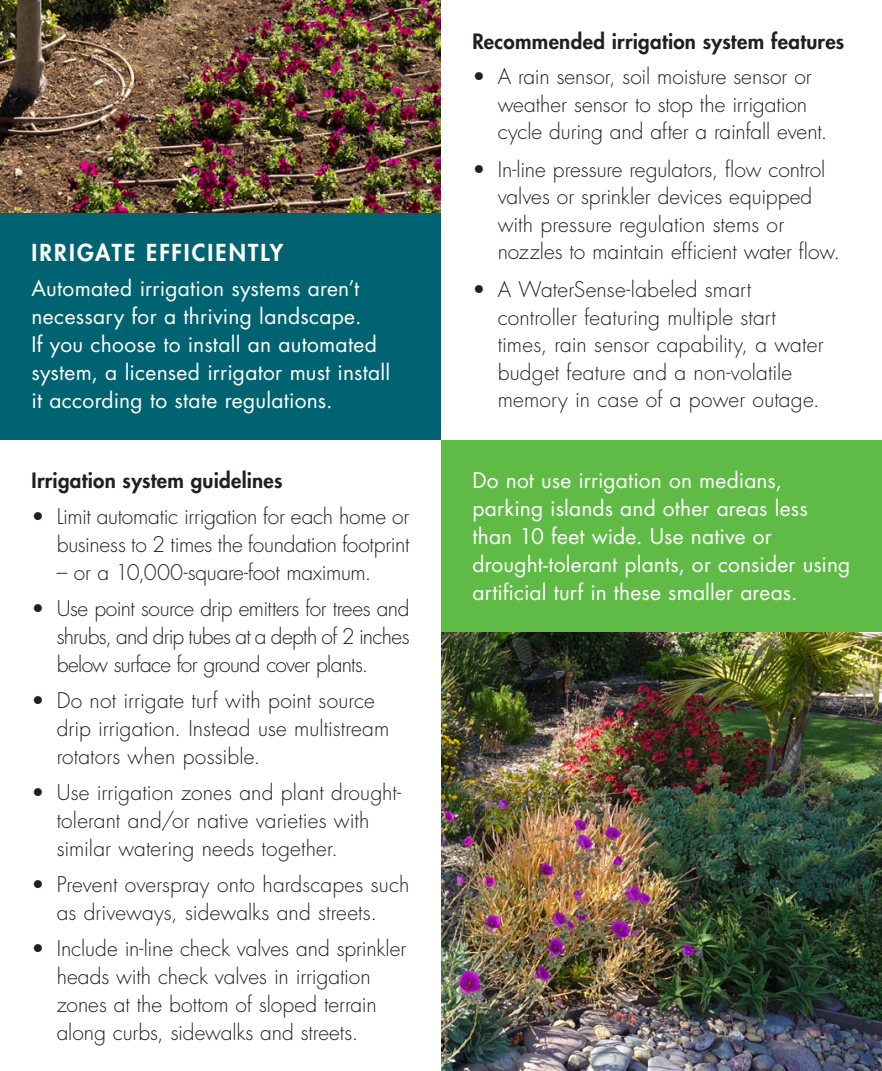
<style>
.page{position:relative;width:882px;height:1071px;background:#fff}
.page>*{position:absolute;margin:0;border:0;box-sizing:border-box;transform-origin:0 0}
.t1{font:800 22.75px "Futura Std";letter-spacing:.09em;color:#fff}
.t2{font:300 21px/28px "Futura Std";color:#231f20}
.t3{font:21px/28px "Futura Std";letter-spacing:.01em;color:#fff}
.t4{font:800 20.65px "Futura Std";letter-spacing:.015em;color:#231f20}
</style>
<div class="page">
<img style="left:0;top:0;width:441px;height:213px">
<div style="left:0;top:213px;width:441px;height:227px;background:#006372"></div>
<img style="left:441px;top:632px;width:441px;height:439px">
<div style="left:441px;top:440px;width:441px;height:192px;background:#60bb46"></div>
<p class="t1" style="left:32px;top:239px;width:253px">IRRIGATE EFFICIENTLY</p>
<p class="t3" style="left:32px;top:275px;width:332px">Automated irrigation systems aren’t necessary for a thriving landscape.</p>
<p class="t3" style="left:32px;top:331px;width:360px">If you choose to install an automated system, a licensed irrigator must install it according to state regulations.</p>
<p class="t4" style="left:32px;top:468px;width:253px">Irrigation system guidelines</p>
<p class="t2" style="left:32px;top:503px;width:379px;text-align:right">• Limit automatic irrigation for each home or business to 2 times the foundation footprint</p>
<p class="t2" style="left:57px;top:559px;width:316px">– or a 10,000-square-foot maximum.</p>
<p class="t2" style="left:57px;top:595px;width:354px;text-align:justify;text-indent:-25px">• Use point source drip emitters for trees and shrubs, and drip tubes at a depth of 2 inches below surface for ground cover plants.</p>
<p class="t2" style="left:57px;top:687px;width:334px;text-indent:-25px">• Do not irrigate turf with point source drip irrigation. Instead use multistream rotators when possible.</p>
<p class="t2" style="left:57px;top:779px;width:346px;text-indent:-25px">• Use irrigation zones and plant drought&shy;tolerant and/or native varieties with similar watering needs together.</p>
<p class="t2" style="left:32px;top:871px;width:379px;text-align:center">• Prevent overspray onto hardscapes such as driveways, sidewalks and streets.</p>
<p class="t2" style="left:57px;top:935px;width:351px;text-indent:-25px">• Include in-line check valves and sprinkler heads with check valves in irrigation zones at the bottom of sloped terrain along curbs, sidewalks and streets.</p>
<p class="t4" style="left:472px;top:28px;width:373px">Recommended irrigation system features</p>
<p class="t2" style="left:498px;top:63px;width:331px;text-indent:-25px">• A rain sensor, soil moisture sensor or weather sensor to stop the irrigation cycle during and after a rainfall event.</p>
<p class="t2" style="left:498px;top:156px;width:344px;text-indent:-25px">• In-line pressure regulators, flow control valves or sprinkler devices equipped with pressure regulation stems or nozzles to maintain efficient water flow.</p>
<p class="t2" style="left:498px;top:276px;width:327px;text-indent:-25px">• A WaterSense-labeled smart controller featuring multiple start times, rain sensor capability, a water budget feature and a non-volatile memory in case of a power outage.</p>
<p class="t3" style="left:472px;top:467px;width:380px">Do not use irrigation on medians, parking islands and other areas less than 10 feet wide. Use native or drought-tolerant plants, or consider using artificial turf in these smaller areas.</p>
</div>
